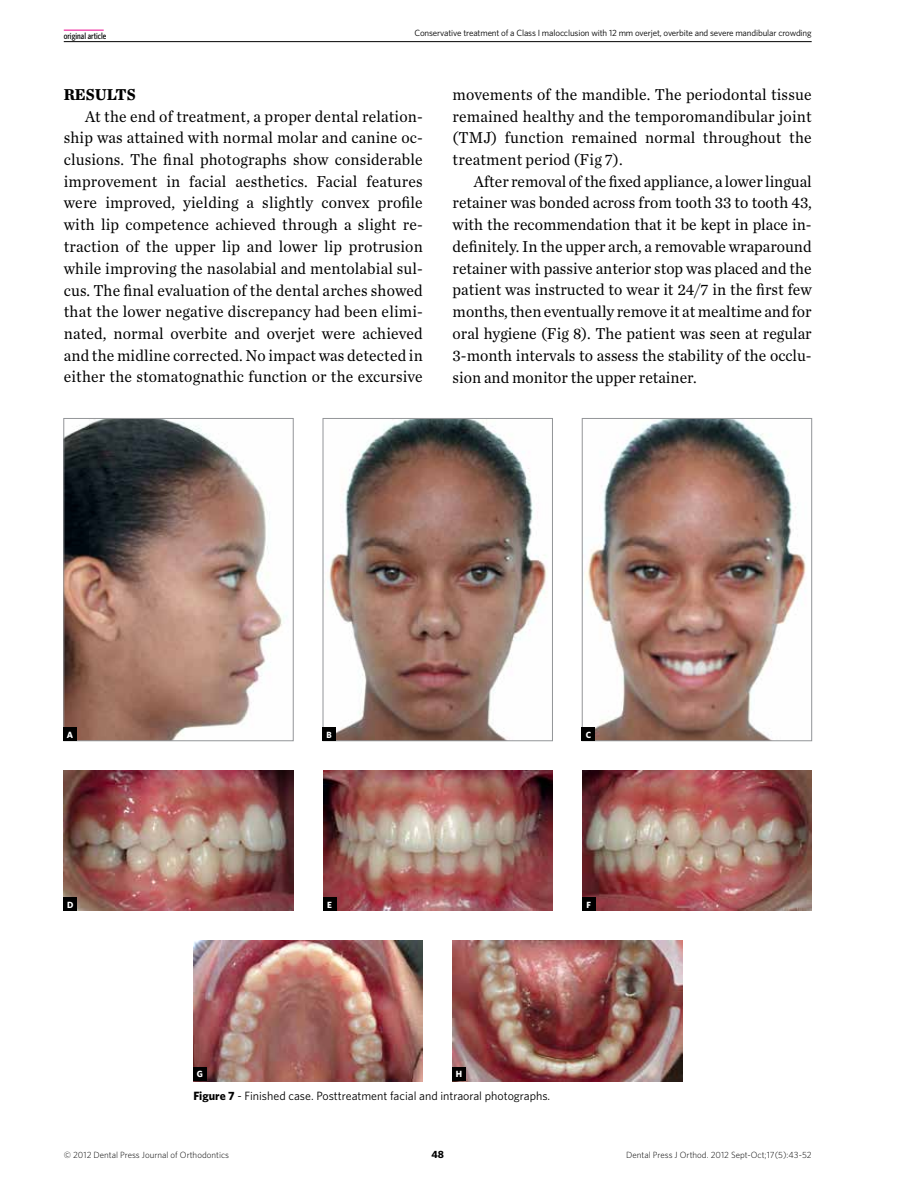
<style>
.page{position:relative;width:918px;height:1188px;background:#fff}
.page>*{position:absolute;margin:0;border:0;box-sizing:border-box;transform-origin:0 0}
.t1{font:16.5px/21.8px "Chronicle Text G1";letter-spacing:.01em;color:#000;text-align:justify;scale:.95 1}
.t2{font:700 16.5px "Chronicle Text G1";color:#000;scale:.95 1}
.t3{font:12px "Whitney";color:#000}
.t4{font:700 10.5px "Whitney";color:#000}
.t5{font:9px "Whitney";letter-spacing:-.015em;color:#000}
.t6{font:300 9px "Whitney";color:#000}
.t7{font:500 9px "Whitney Condensed";color:#000}
.t8{font:700 9px "Whitney";color:#fff}
.s1{font-weight:700}
</style>
<div class="page">
<img style="left:65px;top:420px;width:222px;height:319px">
<div style="left:63px;top:418px;width:231px;height:323px;border:1px solid #939598"></div>
<img style="left:325px;top:420px;width:222px;height:319px">
<div style="left:323px;top:418px;width:230px;height:323px;border:1px solid #939598"></div>
<img style="left:584px;top:420px;width:222px;height:319px">
<div style="left:582px;top:418px;width:230px;height:323px;border:1px solid #939598"></div>
<img style="left:64px;top:771px;width:229px;height:140px">
<img style="left:193px;top:941px;width:230px;height:140px">
<img style="left:323px;top:771px;width:229px;height:140px">
<img style="left:453px;top:941px;width:229px;height:140px">
<img style="left:582px;top:771px;width:230px;height:140px">
<div style="left:63px;top:728px;width:14px;height:13px;background:#000"></div>
<div style="left:323px;top:728px;width:13px;height:13px;background:#000"></div>
<div style="left:582px;top:728px;width:13px;height:13px;background:#000"></div>
<div style="left:64px;top:898px;width:13px;height:13px;background:#000"></div>
<div style="left:323px;top:898px;width:13px;height:13px;background:#000"></div>
<div style="left:582px;top:898px;width:13px;height:13px;background:#000"></div>
<div style="left:193px;top:1067px;width:13px;height:14px;background:#000"></div>
<div style="left:452px;top:1067px;width:14px;height:14px;background:#000"></div>
<hr style="left:64px;top:30px;width:40px;height:1px;background:#ec008c">
<hr style="left:64px;top:41px;width:748px;height:1px;background:#000">
<p class="t7" style="left:64px;top:31px;width:44px">original article</p>
<p class="t5" style="left:414px;top:28px;width:399px">Conservative treatment of a Class I malocclusion with 12 mm overjet, overbite and severe mandibular crowding</p>
<p class="t2" style="left:64px;top:81px;width:24px">RESULTS</p>
<p class="t1" style="left:64px;top:104px;width:380px;text-indent:21px">At the end of treatment, a proper dental relation&shy;ship was attained with normal molar and canine oc&shy;clusions. The final photographs show considerable improvement in facial aesthetics. Facial features were improved, yielding a slightly convex profile with lip competence achieved through a slight re&shy;traction of the upper lip and lower lip protrusion while improving the nasolabial and mentolabial sul&shy;cus. The final evaluation of the dental arches showed that the lower negative discrepancy had been elimi&shy;nated, normal overbite and overjet were achieved and the midline corrected. No impact was detected in either the stomatognathic function or the excursive</p>
<p class="t1" style="left:453px;top:82px;width:380px">movements of the mandible. The periodontal tissue remained healthy and the temporomandibular joint (TMJ) function remained normal throughout the treatment period (Fig 7).</p>
<p class="t1" style="left:453px;top:169px;width:380px;text-indent:21px">After removal of the fixed appliance, a lower lingual retainer was bonded across from tooth 33 to tooth 43, with the recommendation that it be kept in place in&shy;definitely. In the upper arch, a removable wraparound retainer with passive anterior stop was placed and the patient was instructed to wear it 24/7 in the first few months, then eventually remove it at mealtime and for oral hygiene (Fig 8). The patient was seen at regular 3-month intervals to assess the stability of the occlu&shy;sion and monitor the upper retainer.</p>
<p class="t8" style="left:67px;top:729px;width:8px">A</p>
<p class="t8" style="left:326px;top:729px;width:7px">B</p>
<p class="t8" style="left:586px;top:729px;width:7px">C</p>
<p class="t8" style="left:67px;top:899px;width:8px">D</p>
<p class="t8" style="left:327px;top:899px;width:6px">E</p>
<p class="t8" style="left:587px;top:899px;width:6px">F</p>
<p class="t8" style="left:197px;top:1069px;width:8px">G</p>
<p class="t8" style="left:456px;top:1069px;width:8px">H</p>
<p class="t3" style="left:193px;top:1089px;width:358px"><span class="s1">Figure 7</span> - Finished case. Posttreatment facial and intraoral photographs.</p>
<p class="t6" style="left:64px;top:1150px;width:167px">© 2012 Dental Press Journal of Orthodontics</p>
<p class="t4" style="left:431px;top:1148px;width:14px">48</p>
<p class="t6" style="left:626px;top:1150px;width:187px">Dental Press J Orthod. 2012 Sept-Oct;17(5):43-52</p>
</div>
